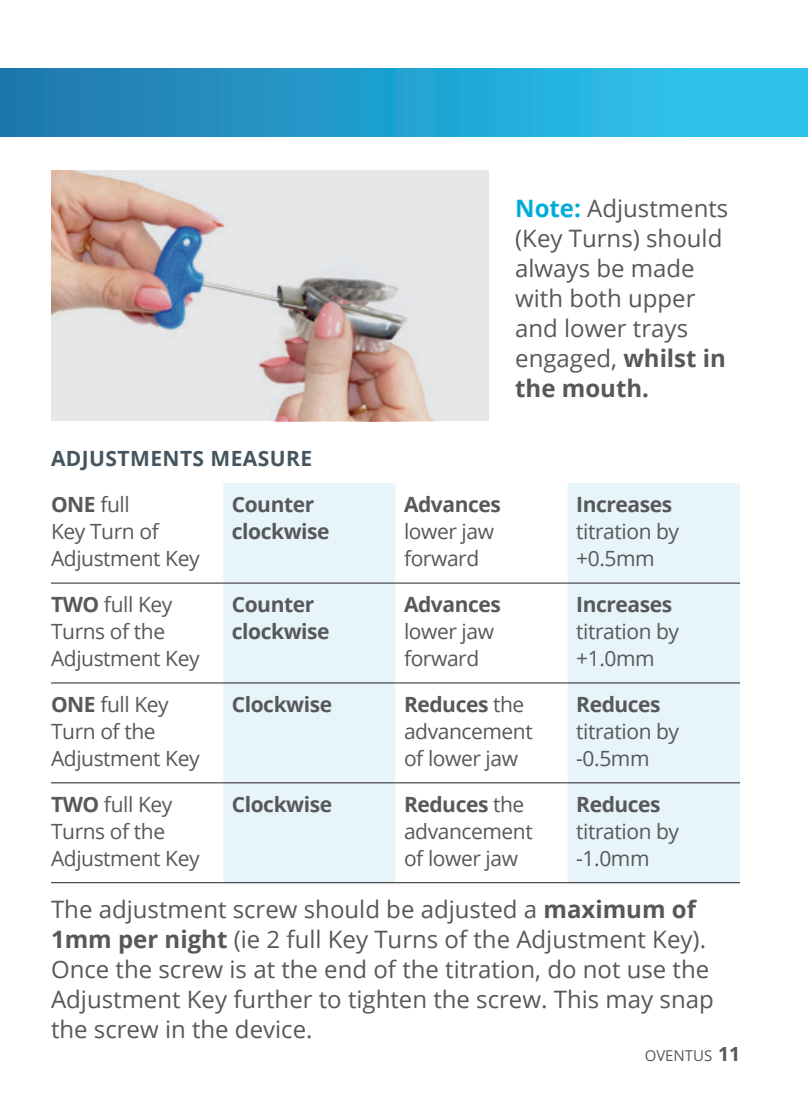
<style>
.page{position:relative;width:808px;height:1106px;background:#fff}
.page>*{position:absolute;margin:0;border:0;box-sizing:border-box;transform-origin:0 0}
.t1{font:24px/30px "Open Sans";color:#57585a}
.t2{font:21px/27px "Open Sans";letter-spacing:-.02em;color:#57585a}
.t3{font:700 21px/27px "Open Sans";letter-spacing:-.02em;color:#57585a}
.t4{font:700 21px "Open Sans";letter-spacing:.02em;color:#45555f}
.t5{font:15px "Open Sans";color:#57585a}
.s1{font-weight:700;color:#00add8}
.s2{font-weight:700}
.s3{font-weight:700;font-size:19.5px}
</style>
<div class="page">
<div style="left:0;top:68px;width:808px;height:68px;background:linear-gradient(to right,#1d77ad,#2dccf3)"></div>
<svg style="left:223px;top:483px;width:517px;height:399px;fill:#e7f4fa"></svg>
<hr style="left:51px;top:582px;width:172px;height:1px;background:#231f20">
<hr style="left:223px;top:582px;width:172px;height:1px;background:#231f20">
<hr style="left:395px;top:582px;width:173px;height:1px;background:#231f20">
<hr style="left:568px;top:582px;width:172px;height:1px;background:#231f20">
<hr style="left:51px;top:682px;width:172px;height:1px;background:#231f20">
<hr style="left:223px;top:682px;width:172px;height:1px;background:#231f20">
<hr style="left:395px;top:682px;width:173px;height:1px;background:#231f20">
<hr style="left:568px;top:682px;width:172px;height:1px;background:#231f20">
<hr style="left:51px;top:782px;width:172px;height:1px;background:#231f20">
<hr style="left:223px;top:782px;width:172px;height:1px;background:#231f20">
<hr style="left:395px;top:782px;width:173px;height:1px;background:#231f20">
<hr style="left:568px;top:782px;width:172px;height:1px;background:#231f20">
<hr style="left:51px;top:882px;width:172px;height:1px;background:#231f20">
<hr style="left:223px;top:882px;width:172px;height:1px;background:#231f20">
<hr style="left:395px;top:882px;width:173px;height:1px;background:#231f20">
<hr style="left:568px;top:882px;width:172px;height:1px;background:#231f20">
<div style="left:51px;top:170px;width:437px;height:251px;background:#e6e7e9"></div>
<img style="left:51px;top:170px;width:382px;height:251px">
<p class="t4" style="left:51px;top:444px;width:263px">ADJUSTMENTS MEASURE</p>
<p class="t1" style="left:515px;top:192px;width:215px"><span class="s1">Note:</span> Adjustments (Key Turns) should always be made with both upper and lower trays engaged, <span class="s2">whilst in the mouth.</span></p>
<p class="t2" style="left:51px;top:490px;width:150px"><span class="s2">ONE</span> full<br>Key Turn of<br>Adjustment Key</p>
<p class="t3" style="left:232px;top:490px;width:99px">Counter clockwise</p>
<p class="t2" style="left:404px;top:490px;width:98px"><span class="s2">Advances </span>lower jaw forward</p>
<p class="t2" style="left:576px;top:490px;width:104px"><span class="s2">Increases </span>titration by +0.5mm</p>
<p class="t2" style="left:51px;top:590px;width:150px"><span class="s2">TWO</span> full Key<br>Turns of the<br>Adjustment Key</p>
<p class="t3" style="left:232px;top:590px;width:99px">Counter clockwise</p>
<p class="t2" style="left:404px;top:590px;width:98px"><span class="s2">Advances </span>lower jaw forward</p>
<p class="t2" style="left:576px;top:590px;width:104px"><span class="s2">Increases </span>titration by +1.0mm</p>
<p class="t2" style="left:51px;top:690px;width:150px"><span class="s2">ONE</span> full Key<br>Turn of the<br>Adjustment Key</p>
<p class="t3" style="left:232px;top:690px;width:102px">Clockwise</p>
<p class="t2" style="left:404px;top:690px;width:130px"><span class="s2">Reduces</span> the advancement of lower jaw</p>
<p class="t2" style="left:576px;top:690px;width:104px"><span class="s2">Reduces </span>titration by -0.5mm</p>
<p class="t2" style="left:51px;top:790px;width:150px"><span class="s2">TWO</span> full Key<br>Turns of the<br>Adjustment Key</p>
<p class="t3" style="left:232px;top:790px;width:102px">Clockwise</p>
<p class="t2" style="left:404px;top:790px;width:130px"><span class="s2">Reduces</span> the advancement of lower jaw</p>
<p class="t2" style="left:576px;top:790px;width:104px"><span class="s2">Reduces </span>titration by -1.0mm</p>
<p class="t1" style="left:51px;top:893px;width:664px">The adjustment screw should be adjusted a <span class="s2">maximum of 1mm per night</span> (ie 2 full Key Turns of the Adjustment Key).<br>Once the screw is at the end of the titration, do not use the Adjustment Key further to tighten the screw. This may snap the screw in the device.</p>
<p class="t5" style="left:645px;top:1045px;width:97px">OVENTUS <span class="s3">11</span></p>
</div>
